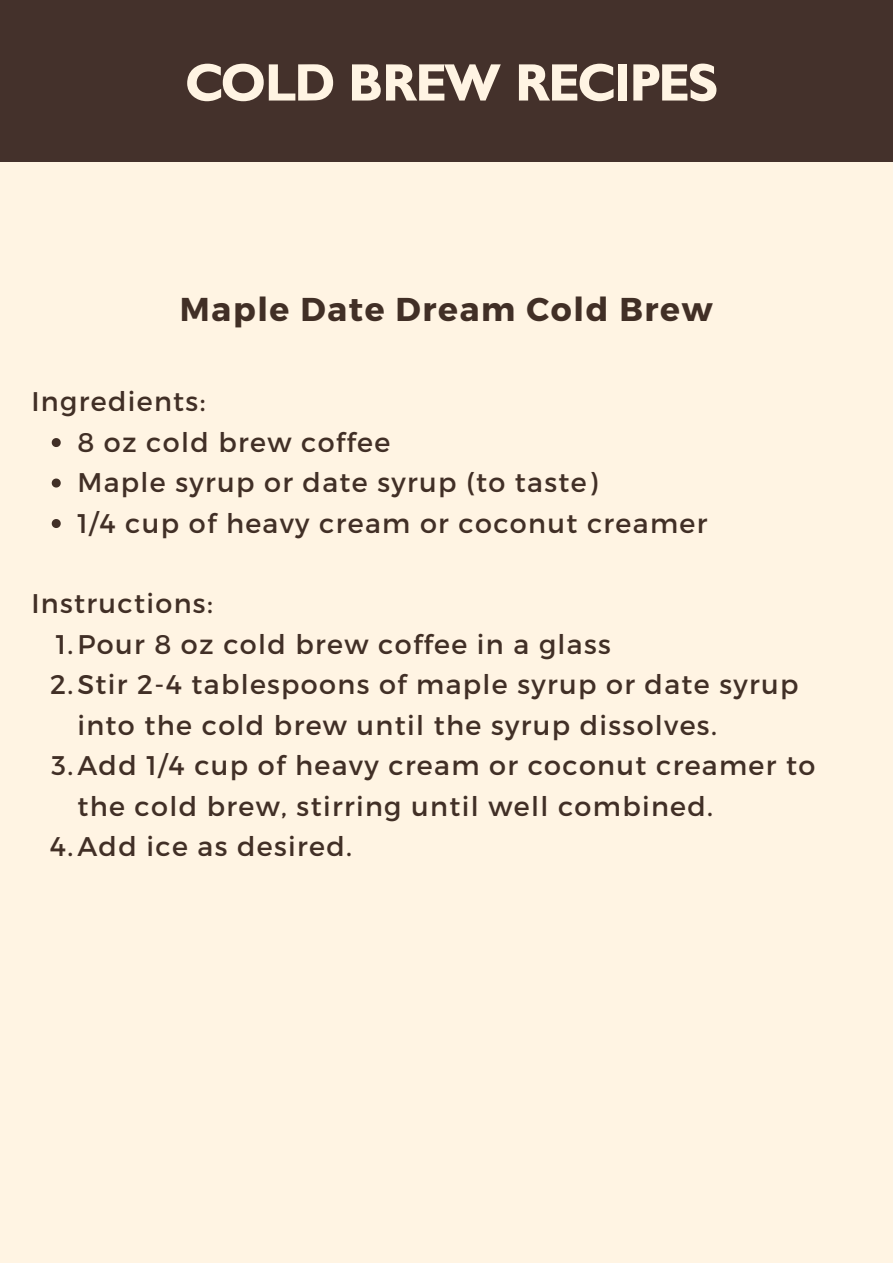
<style>
.page{position:relative;width:893px;height:1264px;background:#fff}
.page>*{position:absolute;margin:0;border:0;box-sizing:border-box;transform-origin:0 0}
.t1{font:700 51.15px "Gibson";color:#fff4e3}
.t2{font:700 33px "Montserrat";letter-spacing:.05em;color:#412f26}
.t3{font:27px/40.5px "Montserrat";letter-spacing:.05em;color:#412f26}
</style>
<div class="page">
<div style="left:0;top:0;width:892px;height:1262px;background:#fff4e3"></div>
<svg style="left:52px;top:438px;width:9px;height:9px"></svg>
<svg style="left:52px;top:478px;width:9px;height:9px"></svg>
<svg style="left:52px;top:519px;width:9px;height:9px"></svg>
<div style="left:0;top:0;width:892px;height:161px;background:#44312b"></div>
<h1 class="t1" style="left:187px;top:53px;width:534px">COLD BREW RECIPES</h1>
<p class="t2" style="left:180px;top:288px;width:534px">Maple Date Dream Cold Brew</p>
<p class="t3" style="left:31px;top:380px;width:175px">Ingredients:</p>
<p class="t3" style="left:77px;top:420px;width:631px">8 oz cold brew coffee<br>Maple syrup or date syrup (to taste)<br>1/4 cup of heavy cream or coconut creamer</p>
<p class="t3" style="left:31px;top:582px;width:183px">Instructions:</p>
<p class="t3" style="left:56px;top:622px;width:556px">1.Pour 8 oz cold brew coffee in a glass</p>
<p class="t3" style="left:50px;top:663px;width:749px">2.Stir 2-4 tablespoons of maple syrup or date syrup</p>
<p class="t3" style="left:77px;top:703px;width:641px">into the cold brew until the syrup dissolves.</p>
<p class="t3" style="left:52px;top:744px;width:765px">3.Add 1/4 cup of heavy cream or coconut creamer to</p>
<p class="t3" style="left:77px;top:784px;width:637px">the cold brew, stirring until well combined.</p>
<p class="t3" style="left:50px;top:825px;width:303px">4.Add ice as desired.</p>
</div>
